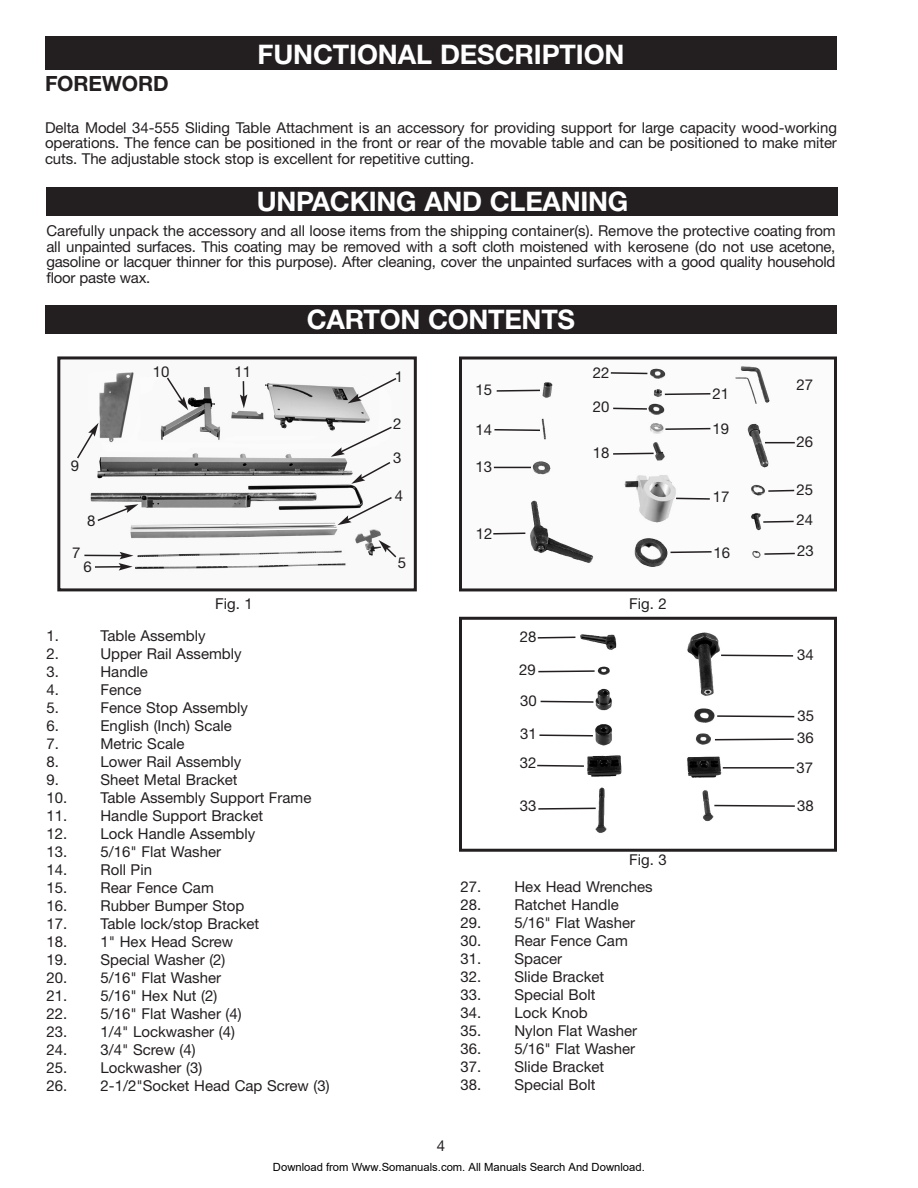
<style>
.page{position:relative;width:918px;height:1188px;background:#fff}
.page>*{position:absolute;margin:0;border:0;box-sizing:border-box;transform-origin:0 0}
.t1{font:700 27px "Helvetica Neue";letter-spacing:-.01em;color:#fff}
.t2{font:700 21px "Helvetica Neue";letter-spacing:-.005em;color:#231f20}
.t3{font:15px/15.8px "Helvetica Neue";color:#231f20;text-align:justify}
.t4{font:11.25px "Arial";color:#000}
</style>
<div class="page">
<div style="left:45px;top:36px;width:792px;height:33px;background:#231f20"></div>
<div style="left:46px;top:187px;width:792px;height:29px;background:#231f20"></div>
<div style="left:45px;top:305px;width:792px;height:29px;background:#231f20"></div>
<img style="left:90px;top:372px;width:291px;height:197px">
<div style="left:57px;top:356px;width:360px;height:235px;border:3px solid #231f20"></div>
<img style="left:493px;top:366px;width:302px;height:201px">
<div style="left:459px;top:357px;width:378px;height:234px;border:3px solid #231f20"></div>
<svg style="left:348px;top:377px;width:49px;height:26px"></svg>
<svg style="left:96px;top:504px;width:42px;height:18px"></svg>
<svg style="left:84px;top:552px;width:49px;height:19px"></svg>
<svg style="left:337px;top:496px;width:55px;height:29px"></svg>
<svg style="left:379px;top:540px;width:18px;height:19px"></svg>
<svg style="left:331px;top:425px;width:61px;height:59px"></svg>
<svg style="left:77px;top:423px;width:22px;height:37px"></svg>
<svg style="left:165px;top:376px;width:23px;height:34px"></svg>
<img style="left:580px;top:632px;width:215px;height:201px">
<div style="left:459px;top:617px;width:378px;height:235px;border:3px solid #231f20"></div>
<svg style="left:493px;top:532px;width:34px;height:3px"></svg>
<hr style="left:494px;top:467px;width:37px;height:1px;background:#231f20">
<svg style="left:493px;top:428px;width:49px;height:4px"></svg>
<svg style="left:495px;top:389px;width:47px;height:3px"></svg>
<svg style="left:609px;top:371px;width:40px;height:4px"></svg>
<svg style="left:612px;top:407px;width:36px;height:3px"></svg>
<svg style="left:612px;top:452px;width:43px;height:3px"></svg>
<svg style="left:663px;top:392px;width:49px;height:4px"></svg>
<svg style="left:664px;top:427px;width:48px;height:4px"></svg>
<svg style="left:675px;top:497px;width:36px;height:3px"></svg>
<svg style="left:669px;top:550px;width:44px;height:4px"></svg>
<svg style="left:763px;top:552px;width:32px;height:4px"></svg>
<svg style="left:762px;top:520px;width:33px;height:4px"></svg>
<svg style="left:767px;top:489px;width:28px;height:4px"></svg>
<hr style="left:765px;top:442px;width:30px;height:1px;background:#231f20">
<svg style="left:537px;top:636px;width:39px;height:3px"></svg>
<svg style="left:538px;top:670px;width:58px;height:3px"></svg>
<svg style="left:540px;top:700px;width:55px;height:4px"></svg>
<svg style="left:539px;top:734px;width:55px;height:3px"></svg>
<svg style="left:537px;top:764px;width:48px;height:4px"></svg>
<svg style="left:538px;top:807px;width:59px;height:3px"></svg>
<svg style="left:720px;top:654px;width:75px;height:3px"></svg>
<svg style="left:716px;top:715px;width:79px;height:3px"></svg>
<svg style="left:713px;top:738px;width:82px;height:3px"></svg>
<hr style="left:723px;top:767px;width:71px;height:2px;background:#231f20">
<svg style="left:713px;top:804px;width:82px;height:4px"></svg>
<svg style="left:240px;top:381px;width:7px;height:27px"></svg>
<h1 class="t1" style="left:258px;top:45px;width:369px">FUNCTIONAL DESCRIPTION</h1>
<h2 class="t2" style="left:45px;top:76px;width:125px">FOREWORD</h2>
<p class="t3" style="left:45px;top:121px;width:793px">Delta Model 34-555 Sliding Table Attachment is an accessory for providing support for large capacity wood-working operations. The fence can be positioned in the front or rear of the movable table and can be positioned to make miter cuts. The adjustable stock stop is excellent for repetitive cutting.</p>
<h1 class="t1" style="left:257px;top:192px;width:373px">UNPACKING AND CLEANING</h1>
<p class="t3" style="left:46px;top:224px;width:791px">Carefully unpack the accessory and all loose items from the shipping container(s). Remove the protective coating from all unpainted surfaces. This coating may be removed with a soft cloth moistened with kerosene (do not use acetone, gasoline or lacquer thinner for this purpose). After cleaning, cover the unpainted surfaces with a good quality household floor paste wax.</p>
<h1 class="t1" style="left:307px;top:310px;width:270px">CARTON CONTENTS</h1>
<p class="t3" style="left:71px;top:459px;width:10px">9</p>
<p class="t3" style="left:87px;top:515px;width:10px">8</p>
<p class="t3" style="left:72px;top:546px;width:10px">7</p>
<p class="t3" style="left:84px;top:561px;width:10px">6</p>
<p class="t3" style="left:153px;top:365px;width:18px">10</p>
<p class="t3" style="left:234px;top:365px;width:18px">11</p>
<p class="t3" style="left:395px;top:370px;width:10px">1</p>
<p class="t3" style="left:393px;top:417px;width:10px">2</p>
<p class="t3" style="left:393px;top:451px;width:10px">3</p>
<p class="t3" style="left:395px;top:490px;width:10px">4</p>
<p class="t3" style="left:398px;top:557px;width:10px">5</p>
<p class="t3" style="left:475px;top:383px;width:18px">15</p>
<p class="t3" style="left:475px;top:423px;width:18px">14</p>
<p class="t3" style="left:475px;top:461px;width:18px">13</p>
<p class="t3" style="left:476px;top:527px;width:18px">12</p>
<p class="t3" style="left:593px;top:367px;width:18px">22</p>
<p class="t3" style="left:593px;top:401px;width:18px">20</p>
<p class="t3" style="left:593px;top:446px;width:18px">18</p>
<p class="t3" style="left:215px;top:597px;width:39px">Fig. 1</p>
<p class="t3" style="left:629px;top:597px;width:39px">Fig. 2</p>
<p class="t3" style="left:46px;top:630px;width:14px">1.</p>
<p class="t3" style="left:101px;top:630px;width:107px">Table Assembly</p>
<p class="t3" style="left:46px;top:648px;width:14px">2.</p>
<p class="t3" style="left:101px;top:648px;width:143px">Upper Rail Assembly</p>
<p class="t3" style="left:46px;top:666px;width:14px">3.</p>
<p class="t3" style="left:101px;top:666px;width:49px">Handle</p>
<p class="t3" style="left:46px;top:684px;width:14px">4.</p>
<p class="t3" style="left:101px;top:684px;width:43px">Fence</p>
<p class="t3" style="left:46px;top:702px;width:14px">5.</p>
<p class="t3" style="left:101px;top:702px;width:149px">Fence Stop Assembly</p>
<p class="t3" style="left:46px;top:720px;width:14px">6.</p>
<p class="t3" style="left:101px;top:720px;width:133px">English (Inch) Scale</p>
<p class="t3" style="left:46px;top:738px;width:14px">7.</p>
<p class="t3" style="left:101px;top:738px;width:86px">Metric Scale</p>
<p class="t3" style="left:46px;top:756px;width:14px">8.</p>
<p class="t3" style="left:101px;top:756px;width:142px">Lower Rail Assembly</p>
<p class="t3" style="left:46px;top:774px;width:14px">9.</p>
<p class="t3" style="left:101px;top:774px;width:139px">Sheet Metal Bracket</p>
<p class="t3" style="left:46px;top:792px;width:266px">10. Table Assembly Support Frame</p>
<p class="t3" style="left:46px;top:810px;width:218px">11. Handle Support Bracket</p>
<p class="t3" style="left:46px;top:828px;width:210px">12. Lock Handle Assembly</p>
<p class="t3" style="left:46px;top:846px;width:176px">13. 5/16" Flat Washer</p>
<p class="t3" style="left:46px;top:864px;width:107px">14. Roll Pin</p>
<p class="t3" style="left:46px;top:882px;width:169px">15. Rear Fence Cam</p>
<p class="t3" style="left:46px;top:900px;width:199px">16. Rubber Bumper Stop</p>
<p class="t3" style="left:46px;top:918px;width:214px">17. Table lock/stop Bracket</p>
<p class="t3" style="left:46px;top:936px;width:188px">18. 1" Hex Head Screw</p>
<p class="t3" style="left:46px;top:954px;width:180px">19. Special Washer (2)</p>
<p class="t3" style="left:46px;top:972px;width:176px">20. 5/16" Flat Washer</p>
<p class="t3" style="left:46px;top:990px;width:172px">21. 5/16" Hex Nut (2)</p>
<p class="t3" style="left:46px;top:1008px;width:197px">22. 5/16" Flat Washer (4)</p>
<p class="t3" style="left:46px;top:1026px;width:190px">23. 1/4" Lockwasher (4)</p>
<p class="t3" style="left:46px;top:1044px;width:151px">24. 3/4" Screw (4)</p>
<p class="t3" style="left:46px;top:1062px;width:157px">25. Lockwasher (3)</p>
<p class="t3" style="left:46px;top:1080px;width:285px">26. 2-1/2"Socket Head Cap Screw (3)</p>
<p class="t3" style="left:519px;top:622px;width:19px;line-height:32.2px">28<br>29<br>30<br>31</p>
<p class="t3" style="left:520px;top:756px;width:18px">32</p>
<p class="t3" style="left:520px;top:800px;width:18px">33</p>
<p class="t3" style="left:629px;top:854px;width:39px">Fig. 3</p>
<p class="t3" style="left:460px;top:880px;width:194px">27. Hex Head Wrenches</p>
<p class="t3" style="left:460px;top:898px;width:160px">28. Ratchet Handle</p>
<p class="t3" style="left:460px;top:916px;width:176px">29. 5/16" Flat Washer</p>
<p class="t3" style="left:460px;top:934px;width:169px">30. Rear Fence Cam</p>
<p class="t3" style="left:460px;top:952px;width:103px">31. Spacer</p>
<p class="t3" style="left:460px;top:970px;width:145px">32. Slide Bracket</p>
<p class="t3" style="left:460px;top:988px;width:136px">33. Special Bolt</p>
<p class="t3" style="left:460px;top:1006px;width:129px">34. Lock Knob</p>
<p class="t3" style="left:460px;top:1024px;width:178px">35. Nylon Flat Washer</p>
<p class="t3" style="left:460px;top:1042px;width:176px">36. 5/16" Flat Washer</p>
<p class="t3" style="left:460px;top:1060px;width:145px">37. Slide Bracket</p>
<p class="t3" style="left:460px;top:1078px;width:136px">38. Special Bolt</p>
<p class="t3" style="left:437px;top:1139px;width:10px">4</p>
<p class="t4" style="left:273px;top:1160px;width:373px">Download from Www.Somanuals.com. All Manuals Search And Download.</p>
<p class="t3" style="left:713px;top:388px;width:18px">21</p>
<p class="t3" style="left:713px;top:422px;width:18px">19</p>
<p class="t3" style="left:713px;top:490px;width:18px">17</p>
<p class="t3" style="left:713px;top:546px;width:18px">16</p>
<p class="t3" style="left:797px;top:378px;width:18px">27</p>
<p class="t3" style="left:797px;top:436px;width:18px">26</p>
<p class="t3" style="left:797px;top:483px;width:18px">25</p>
<p class="t3" style="left:797px;top:513px;width:18px">24</p>
<p class="t3" style="left:797px;top:545px;width:18px">23</p>
<p class="t3" style="left:797px;top:648px;width:18px">34</p>
<p class="t3" style="left:797px;top:707px;width:19px;line-height:21.9px">35<br>36</p>
<p class="t3" style="left:797px;top:761px;width:18px">37</p>
<p class="t3" style="left:797px;top:799px;width:18px">38</p>
</div>
